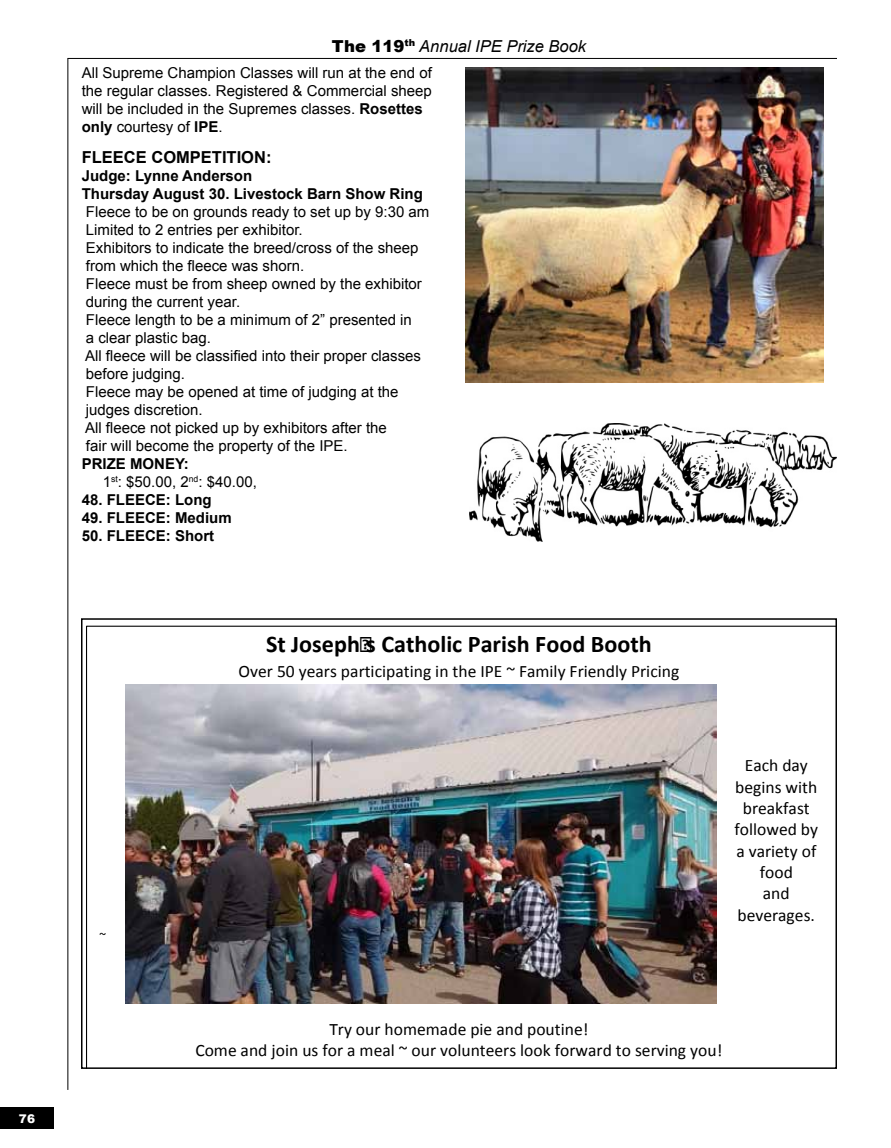
<style>
.page{position:relative;width:891px;height:1148px;background:#fff}
.page>*{position:absolute;margin:0;border:0;box-sizing:border-box;transform-origin:0 0}
.t1{font:700 24px "Calibri";color:#000}
.t2{font:17.4px/21.3px "Calibri";color:#000;text-align:center}
.t3{font:italic 16.5px "Arial";color:#000}
.t4{font:700 16.5px "Arial";color:#000}
.t5{font:15px/18px "Arial";color:#000}
.t6{font:700 15px/18px "Arial";color:#000}
.t7{font:13.05px "Calibri";color:#000}
.t8{font:900 12px "Arial";color:#fff}
.s1{font-weight:900;font-style:normal}
.s2{font-weight:700}
</style>
<div class="page">
<hr style="left:68px;top:58px;width:1px;height:1031px;background:#000">
<hr style="left:68px;top:58px;width:769px;height:1px;background:#000">
<div style="left:0;top:1107px;width:54px;height:22px;background:#000"></div>
<img style="left:86px;top:625px;width:748px;height:440px">
<div style="left:81px;top:618px;width:756px;height:450px;border:2px solid #000"></div>
<img style="left:466px;top:67px;width:358px;height:315px">
<img style="left:470px;top:423px;width:367px;height:118px">
<p class="t8" style="left:19px;top:1109px;width:18px">76</p>
<p class="t3" style="left:332px;top:35px;width:256px"><span class="s1">The 119</span><sup>th</sup> Annual IPE Prize Book</p>
<p class="t5" style="left:82px;top:64px;width:352px">All Supreme Champion Classes will run at the end of the regular classes. Registered &amp; Commercial sheep will be included in the Supremes classes. <span class="s2">Rosettes only</span> courtesy of <span class="s2">IPE</span>.</p>
<p class="t4" style="left:82px;top:146px;width:191px">FLEECE COMPETITION:</p>
<p class="t6" style="left:82px;top:167px;width:343px">Judge: Lynne Anderson<br>Thursday August 30. Livestock Barn Show Ring</p>
<p class="t5" style="left:85px;top:202px;width:346px">Fleece to be on grounds ready to set up by 9:30 am Limited to 2 entries per exhibitor.<br>Exhibitors to indicate the breed/cross of the sheep from which the fleece was shorn.<br>Fleece must be from sheep owned by the exhibitor during the current year.<br>Fleece length to be a minimum of 2” presented in<br>a clear plastic bag.<br>All fleece will be classified into their proper classes before judging.<br>Fleece may be opened at time of judging at the judges discretion.<br>All fleece not picked up by exhibitors after the<br>fair will become the property of the IPE.</p>
<p class="t5" style="left:103px;top:454px;width:156px;text-indent:-21px"><span class="s2">PRIZE MONEY:<br></span>1<sup>st</sup>: $50.00, 2<sup>nd</sup>: $40.00,</p>
<p class="t6" style="left:82px;top:491px;width:132px">48. FLEECE: Long</p>
<p class="t6" style="left:82px;top:509px;width:152px">49. FLEECE: Medium</p>
<p class="t6" style="left:82px;top:527px;width:134px">50. FLEECE: Short</p>
<p class="t7" style="left:100px;top:927px;width:8px">~</p>
<h1 class="t1" style="left:266px;top:628px;width:387px">St Joseph’s Catholic Parish Food Booth</h1>
<p class="t2" style="left:239px;top:660px;width:442px">Over 50 years participating in the IPE ~ Family Friendly Pricing</p>
<p class="t2" style="left:735px;top:755px;width:85px">Each day begins with breakfast followed by a variety of food<br>and beverages.</p>
<p class="t2" style="left:195px;top:1018px;width:529px">Try our homemade pie and poutine!<br>Come and join us for a meal ~ our volunteers look forward to serving you!</p>
</div>
